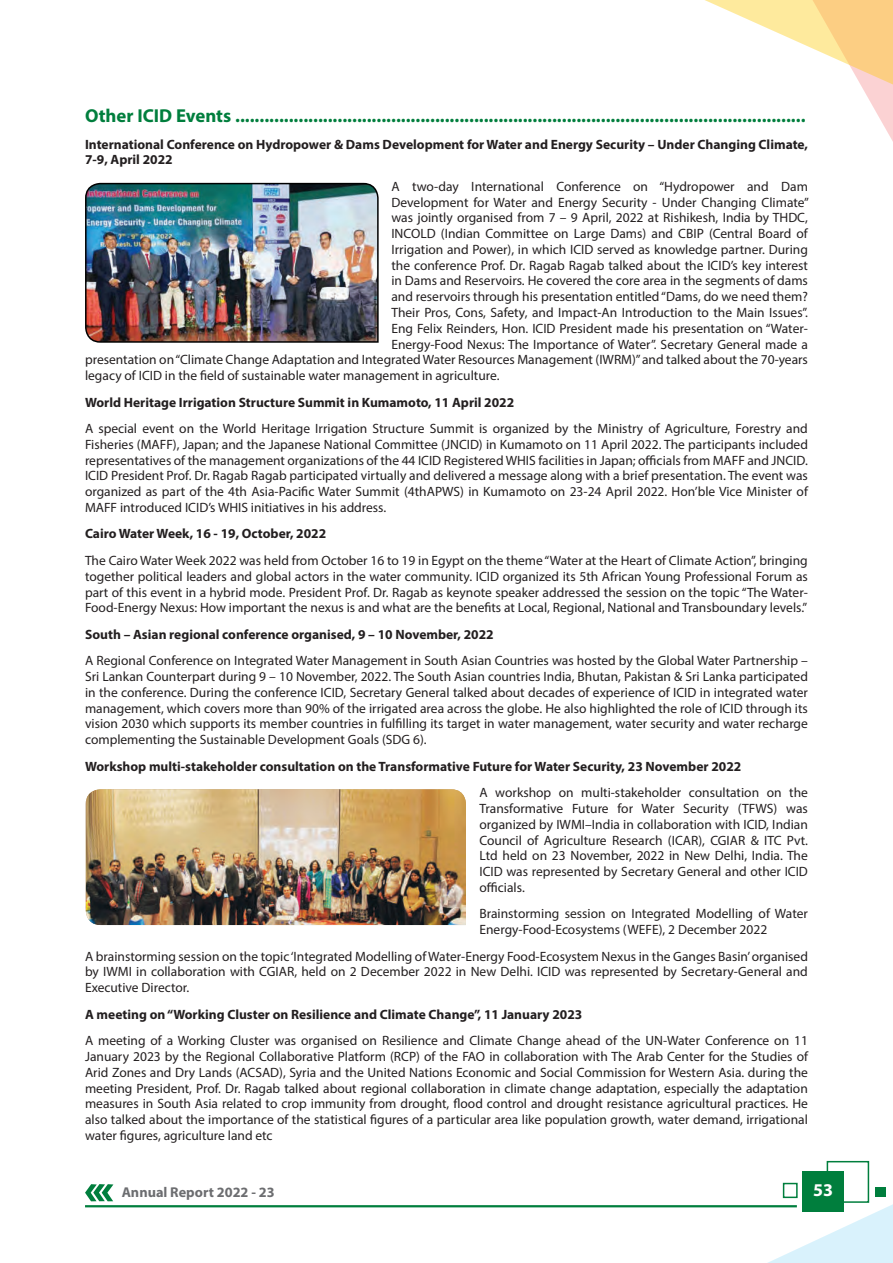
<style>
.page{position:relative;width:893px;height:1263px;background:#fff}
.page>*{position:absolute;margin:0;border:0;box-sizing:border-box;transform-origin:0 0}
.t1{font:700 18.75px "Myriad Pro";color:#007e3d}
.t2{font:700 18px "Myriad Pro";color:#fff}
.t3{font:700 14.25px "Myriad Pro";color:#6c6d70}
.t4{font:13.5px/15.8px "Myriad Pro";color:#231f20;text-align:justify}
.t5{font:700 13.5px/15.8px "Myriad Pro";color:#231f20}
</style>
<div class="page">
<svg style="left:694px;top:1188px;width:199px;height:75px"></svg>
<div style="left:827px;top:1161px;width:42px;height:42px;border:2px solid #007e3d"></div>
<div style="left:803px;top:1171px;width:41px;height:40px;background:#007e3d"></div>
<div style="left:875px;top:1187px;width:11px;height:10px;background:#007e3d"></div>
<div style="left:783px;top:1183px;width:15px;height:15px;border:2px solid #007e3d"></div>
<hr style="left:85px;top:1205px;width:712px;height:2px;background:#007e3d">
<svg style="left:705px;top:0;width:188px;height:142px"></svg>
<svg style="left:85px;top:1184px;width:28px;height:17px"></svg>
<img style="left:85px;top:182px;width:294px;height:161px">
<img style="left:86px;top:789px;width:380px;height:136px">
<h1 class="t1" style="left:85px;top:104px;width:722px">Other ICID Events .....................................................................................................................</h1>
<p class="t5" style="left:85px;top:136px;width:724px">International Conference on Hydropower &amp; Dams Development for Water and Energy Security – Under Changing Climate,<br>7-9, April 2022</p>
<p class="t4" style="left:391px;top:178px;width:418px">A two-day International Conference on “Hydropower and Dam</p>
<p class="t4" style="left:391px;top:194px;width:419px">Development for Water and Energy Security - Under Changing Climate”</p>
<p class="t4" style="left:391px;top:210px;width:418px">was jointly organised from 7 – 9 April, 2022 at Rishikesh, India by THDC,</p>
<p class="t4" style="left:391px;top:226px;width:418px">INCOLD (Indian Committee on Large Dams) and CBIP (Central Board of</p>
<p class="t4" style="left:391px;top:241px;width:418px">Irrigation and Power), in which ICID served as knowledge partner. During</p>
<p class="t4" style="left:391px;top:257px;width:418px">the conference Prof. Dr. Ragab Ragab talked about the ICID’s key interest</p>
<p class="t4" style="left:391px;top:273px;width:418px">in Dams and Reservoirs. He covered the core area in the segments of dams</p>
<p class="t4" style="left:391px;top:289px;width:418px">and reservoirs through his presentation entitled “Dams, do we need them?</p>
<p class="t4" style="left:391px;top:304px;width:418px">Their Pros, Cons, Safety, and Impact-An Introduction to the Main Issues”.</p>
<p class="t4" style="left:391px;top:320px;width:418px">Eng Felix Reinders, Hon. ICID President made his presentation on “Water-</p>
<p class="t4" style="left:391px;top:336px;width:418px">Energy-Food Nexus: The Importance of Water”. Secretary General made a</p>
<p class="t4" style="left:85px;top:352px;width:724px">presentation on “Climate Change Adaptation and Integrated Water Resources Management (IWRM)” and talked about the 70-years</p>
<p class="t4" style="left:85px;top:367px;width:416px">legacy of ICID in the field of sustainable water management in agriculture.</p>
<p class="t5" style="left:85px;top:394px;width:431px">World Heritage Irrigation Structure Summit in Kumamoto, 11 April 2022</p>
<p class="t4" style="left:85px;top:420px;width:724px">A special event on the World Heritage Irrigation Structure Summit is organized by the Ministry of Agriculture, Forestry and Fisheries (MAFF), Japan; and the Japanese National Committee (JNCID) in Kumamoto on 11 April 2022. The participants included representatives of the management organizations of the 44 ICID Registered WHIS facilities in Japan; officials from MAFF and JNCID.<br>ICID President Prof. Dr. Ragab Ragab participated virtually and delivered a message along with a brief presentation. The event was organized as part of the 4th Asia-Pacific Water Summit (4thAPWS) in Kumamoto on 23-24 April 2022. Hon’ble Vice Minister of MAFF introduced ICID’s WHIS initiatives in his address.</p>
<p class="t5" style="left:85px;top:526px;width:243px">Cairo Water Week, 16 - 19, October, 2022</p>
<p class="t4" style="left:85px;top:552px;width:724px">The Cairo Water Week 2022 was held from October 16 to 19 in Egypt on the theme “Water at the Heart of Climate Action”, bringing together political leaders and global actors in the water community. ICID organized its 5th African Young Professional Forum as part of this event in a hybrid mode. President Prof. Dr. Ragab as keynote speaker addressed the session on the topic “The Water-Food-Energy Nexus: How important the nexus is and what are the benefits at Local, Regional, National and Transboundary levels.”</p>
<p class="t5" style="left:85px;top:626px;width:410px">South – Asian regional conference organised, 9 – 10 November, 2022</p>
<p class="t4" style="left:85px;top:653px;width:724px">A Regional Conference on Integrated Water Management in South Asian Countries was hosted by the Global Water Partnership – Sri Lankan Counterpart during 9 – 10 November, 2022. The South Asian countries India, Bhutan, Pakistan &amp; Sri Lanka participated in the conference. During the conference ICID, Secretary General talked about decades of experience of ICID in integrated water management, which covers more than 90% of the irrigated area across the globe. He also highlighted the role of ICID through its vision 2030 which supports its member countries in fulfilling its target in water management, water security and water recharge complementing the Sustainable Development Goals (SDG 6).</p>
<p class="t5" style="left:85px;top:758px;width:658px">Workshop multi-stakeholder consultation on the Transformative Future for Water Security, 23 November 2022</p>
<p class="t4" style="left:479px;top:785px;width:330px">A workshop on multi-stakeholder consultation on the Transformative Future for Water Security (TFWS) was organized by IWMI–India in collaboration with ICID, Indian Council of Agriculture Research (ICAR), CGIAR &amp; ITC Pvt.<br>Ltd held on 23 November, 2022 in New Delhi, India. The ICID was represented by Secretary General and other ICID officials.</p>
<p class="t4" style="left:479px;top:906px;width:330px">Brainstorming session on Integrated Modelling of Water<br>Energy-Food-Ecosystems (WEFE), 2 December 2022</p>
<p class="t4" style="left:85px;top:948px;width:724px">A brainstorming session on the topic ‘Integrated Modelling of Water-Energy Food-Ecosystem Nexus in the Ganges Basin’ organised by IWMI in collaboration with CGIAR, held on 2 December 2022 in New Delhi. ICID was represented by Secretary-General and Executive Director.</p>
<p class="t5" style="left:85px;top:1006px;width:499px">A meeting on “Working Cluster on Resilience and Climate Change”, 11 January 2023</p>
<p class="t4" style="left:85px;top:1033px;width:724px">A meeting of a Working Cluster was organised on Resilience and Climate Change ahead of the UN-Water Conference on 11<br>January 2023 by the Regional Collaborative Platform (RCP) of the FAO in collaboration with The Arab Center for the Studies of Arid Zones and Dry Lands (ACSAD), Syria and the United Nations Economic and Social Commission for Western Asia. during the meeting President, Prof. Dr. Ragab talked about regional collaboration in climate change adaptation, especially the adaptation measures in South Asia related to crop immunity from drought, flood control and drought resistance agricultural practices. He also talked about the importance of the statistical figures of a particular area like population growth, water demand, irrigational water figures, agriculture land etc</p>
<p class="t3" style="left:122px;top:1183px;width:154px">Annual Report 2022 - 23</p>
<h2 class="t2" style="left:813px;top:1178px;width:21px">53</h2>
</div>
